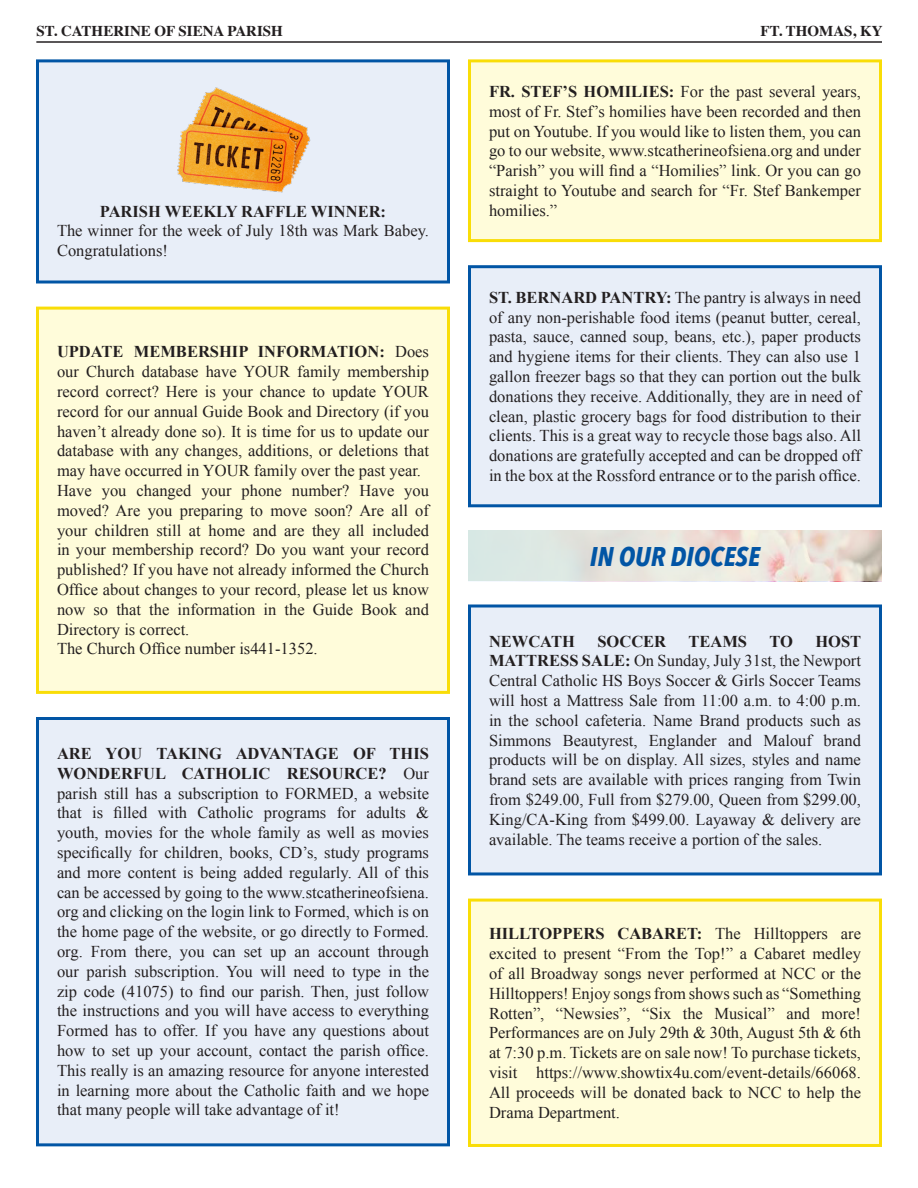
<style>
.page{position:relative;width:918px;height:1188px;background:#fff}
.page>*{position:absolute;margin:0;border:0;box-sizing:border-box;transform-origin:0 0}
.Siena_HEADERS{font:italic 700 27px "Avenir Next Condensed";color:#0155a5}
.t1{font:16.5px/19.8px "Times New Roman";color:#231f20;text-align:justify}
.t2{font:700 16.5px "Times New Roman";color:#231f20}
.t3{font:700 15px "Times";color:#231f20}
.s1{font-weight:700}
</style>
<div class="page">
<hr style="left:36px;top:41px;width:846px;height:2px;background:#231f20">
<div style="left:38px;top:61px;width:410px;height:221px;background:#e8eef8"></div>
<img style="left:177px;top:87px;width:134px;height:105px">
<div style="left:36px;top:59px;width:414px;height:225px;border:3px solid #0155a5"></div>
<div style="left:38px;top:308px;width:410px;height:384px;background:#fffcda"></div>
<div style="left:36px;top:307px;width:414px;height:387px;border:3px solid #f9dd07"></div>
<div style="left:38px;top:718px;width:410px;height:427px;background:#e8eef8"></div>
<div style="left:36px;top:717px;width:414px;height:429px;border:3px solid #0155a5"></div>
<div style="left:470px;top:61px;width:410px;height:180px;background:#fffcda"></div>
<div style="left:468px;top:59px;width:414px;height:183px;border:3px solid #f9dd07"></div>
<div style="left:470px;top:267px;width:410px;height:239px;background:#e8eef8"></div>
<div style="left:468px;top:265px;width:414px;height:242px;border:3px solid #0155a5"></div>
<svg style="left:468px;top:530px;width:414px;height:51px;background:#e4e2da"></svg>
<div style="left:470px;top:606px;width:410px;height:268px;background:#e8eef8"></div>
<div style="left:468px;top:604px;width:414px;height:271px;border:3px solid #0155a5"></div>
<div style="left:470px;top:900px;width:410px;height:245px;background:#fffcda"></div>
<div style="left:468px;top:899px;width:414px;height:248px;border:3px solid #f9dd07"></div>
<p class="t3" style="left:36px;top:17px;width:248px">ST. CATHERINE OF SIENA PARISH</p>
<p class="t3" style="left:761px;top:17px;width:123px">FT. THOMAS, KY</p>
<p class="t2" style="left:100px;top:200px;width:288px">PARISH WEEKLY RAFFLE WINNER:</p>
<p class="t1" style="left:57px;top:221px;width:374px">The winner for the week of July 18th was Mark Babey.<br>Congratulations!</p>
<p class="t1" style="left:57px;top:342px;width:374px"><span class="s1">UPDATE MEMBERSHIP INFORMATION:</span> Does our Church database have YOUR family membership record correct? Here is your chance to update YOUR record for our annual Guide Book and Directory (if you haven’t already done so). It is time for us to update our database with any changes, additions, or deletions that may have occurred in YOUR family over the past year.</p>
<p class="t1" style="left:57px;top:480px;width:374px">Have you changed your phone number? Have you moved? Are you preparing to move soon? Are all of your children still at home and are they all included in your membership record? Do you want your record published? If you have not already informed the Church Office about changes to your record, please let us know now so that the information in the Guide Book and Directory is correct.</p>
<p class="t1" style="left:57px;top:639px;width:262px">The Church Office number is441-1352.</p>
<p class="t1" style="left:57px;top:743px;width:374px"><span class="s1">ARE YOU TAKING ADVANTAGE OF THIS WONDERFUL CATHOLIC RESOURCE?</span> Our parish still has a subscription to FORMED, a website that is filled with Catholic programs for adults &amp; youth, movies for the whole family as well as movies specifically for children, books, CD’s, study programs and more content is being added regularly. All of this can be accessed by going to the www.stcatherineofsiena. org and clicking on the login link to Formed, which is on the home page of the website, or go directly to Formed. org. From there, you can set up an account through our parish subscription. You will need to type in the zip code (41075) to find our parish. Then, just follow the instructions and you will have access to everything Formed has to offer. If you have any questions about how to set up your account, contact the parish office.<br>This really is an amazing resource for anyone interested in learning more about the Catholic faith and we hope that many people will take advantage of it!</p>
<p class="t1" style="left:489px;top:81px;width:374px"><span class="s1">FR. STEF’S HOMILIES:</span> For the past several years, most of Fr. Stef’s homilies have been recorded and then put on Youtube. If you would like to listen them, you can go to our website, www.stcatherineofsiena.org and under “Parish” you will find a “Homilies” link. Or you can go straight to Youtube and search for “Fr. Stef Bankemper homilies.”</p>
<p class="t1" style="left:489px;top:287px;width:374px"><span class="s1">ST. BERNARD PANTRY:</span> The pantry is always in need of any non-perishable food items (peanut butter, cereal, pasta, sauce, canned soup, beans, etc.), paper products and hygiene items for their clients. They can also use 1 gallon freezer bags so that they can portion out the bulk donations they receive. Additionally, they are in need of clean, plastic grocery bags for food distribution to their clients. This is a great way to recycle those bags also. All donations are gratefully accepted and can be dropped off in the box at the Rossford entrance or to the parish office.</p>
<p class="Siena_HEADERS" style="left:590px;top:540px;width:172px">IN OUR DIOCESE</p>
<p class="t1" style="left:489px;top:631px;width:374px;text-indent:326px"><span class="s1">HOST MATTRESS SALE:</span> On Sunday, July 31st, the Newport Central Catholic HS Boys Soccer &amp; Girls Soccer Teams will host a Mattress Sale from 11:00 a.m. to 4:00 p.m. in the school cafeteria. Name Brand products such as Simmons Beautyrest, Englander and Malouf brand products will be on display. All sizes, styles and name brand sets are available with prices ranging from Twin from $249.00, Full from $279.00, Queen from $299.00, King/CA-King from $499.00. Layaway &amp; delivery are available. The teams receive a portion of the sales.</p>
<p class="t2" style="left:489px;top:630px;width:87px">NEWCATH</p>
<p class="t2" style="left:597px;top:630px;width:70px">SOCCER</p>
<p class="t2" style="left:688px;top:630px;width:60px">TEAMS</p>
<p class="t2" style="left:769px;top:630px;width:25px">TO</p>
<p class="t1" style="left:489px;top:924px;width:374px"><span class="s1">HILLTOPPERS CABARET:</span> The Hilltoppers are excited to present “From the Top!” a Cabaret medley of all Broadway songs never performed at NCC or the Hilltoppers! Enjoy songs from shows such as “Something Rotten”, “Newsies”, “Six the Musical” and more!<br>Performances are on July 29th &amp; 30th, August 5th &amp; 6th at 7:30 p.m. Tickets are on sale now! To purchase tickets, visit https://www.showtix4u.com/event-details/66068.<br>All proceeds will be donated back to NCC to help the Drama Department.</p>
</div>
